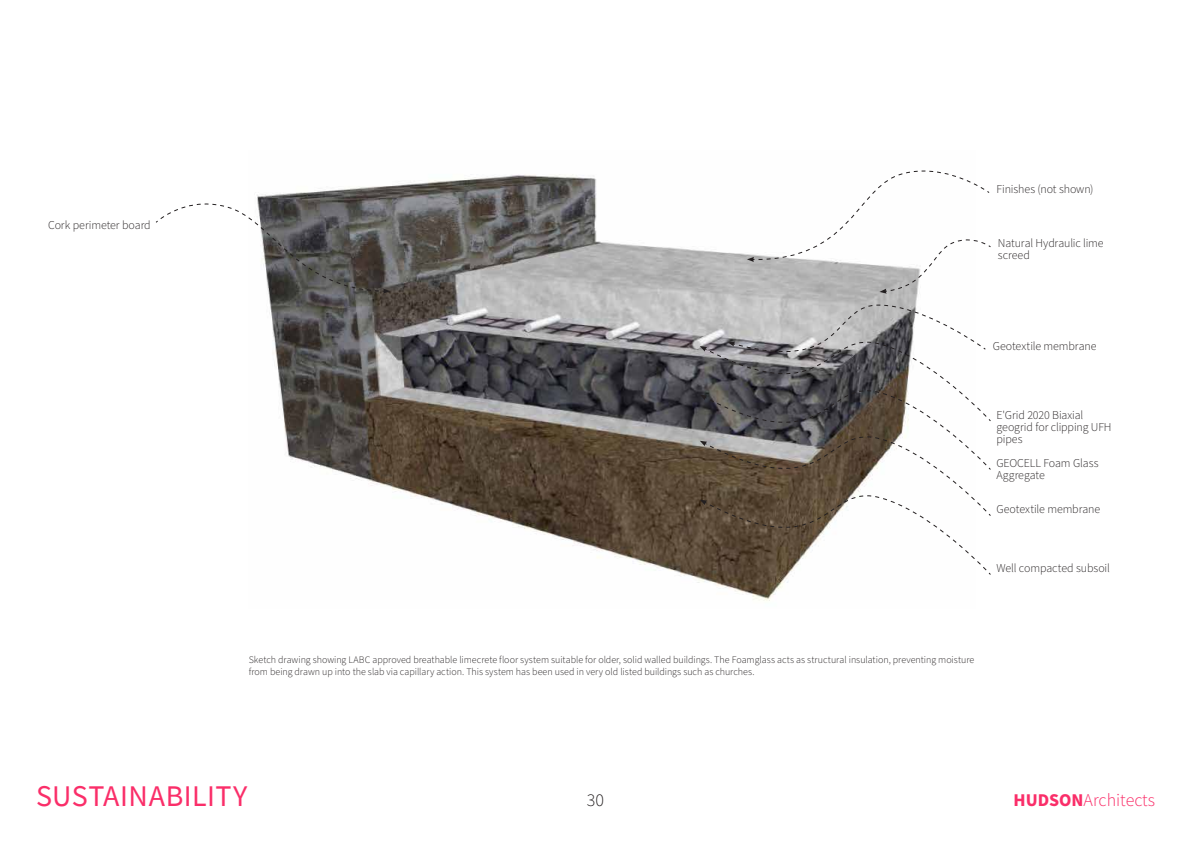
<style>
.page{position:relative;width:1191px;height:842px;background:#fff}
.page>*{position:absolute;margin:0;border:0;box-sizing:border-box;transform-origin:0 0}
.t1{font:30px "Source Sans Pro";letter-spacing:.01em;color:#fa2e69}
.t2{font:18px "Source Sans Variable";color:#fa2e69}
.t3{font:300 18px "Source Sans Pro";color:#231f20}
.t4{font:300 12px/12px "Source Sans Pro";letter-spacing:-.01em;color:#231f20}
.t5{font:300 10px/12px "Source Sans Pro";color:#231f20}
.s1{font-family:"Source Sans Pro";font-weight:700}
</style>
<div class="page">
<img style="left:257px;top:174px;width:661px;height:427px">
<svg style="left:156px;top:198px;width:234px;height:96px"></svg>
<svg style="left:700px;top:304px;width:291px;height:271px"></svg>
<svg style="left:747px;top:170px;width:244px;height:124px"></svg>
<p class="t4" style="left:48px;top:219px;width:104px">Cork perimeter board</p>
<p class="t4" style="left:996px;top:183px;width:99px">Finishes (not shown)</p>
<p class="t4" style="left:998px;top:238px;width:107px">Natural Hydraulic lime screed</p>
<p class="t4" style="left:992px;top:340px;width:105px">Geotextile membrane</p>
<p class="t4" style="left:996px;top:409px;width:117px">E'Grid 2020 Biaxial geogrid for clipping UFH pipes</p>
<p class="t4" style="left:996px;top:458px;width:103px">GEOCELL Foam Glass<br>Aggregate</p>
<p class="t4" style="left:996px;top:504px;width:105px">Geotextile membrane</p>
<p class="t4" style="left:996px;top:563px;width:115px">Well compacted subsoil</p>
<p class="t5" style="left:249px;top:654px;width:727px">Sketch drawing showing LABC approved breathable limecrete floor system suitable for older, solid walled buildings. The Foamglass acts as structural insulation, preventing moisture from being drawn up into the slab via capillary action. This system has been used in very old listed buildings such as churches.</p>
<h1 class="t1" style="left:36px;top:777px;width:213px">SUSTAINABILITY</h1>
<h2 class="t3" style="left:587px;top:788px;width:19px">30</h2>
<h2 class="t2" style="left:1013px;top:789px;width:143px"><span class="s1">HUDSON</span>Architects</h2>
</div>
